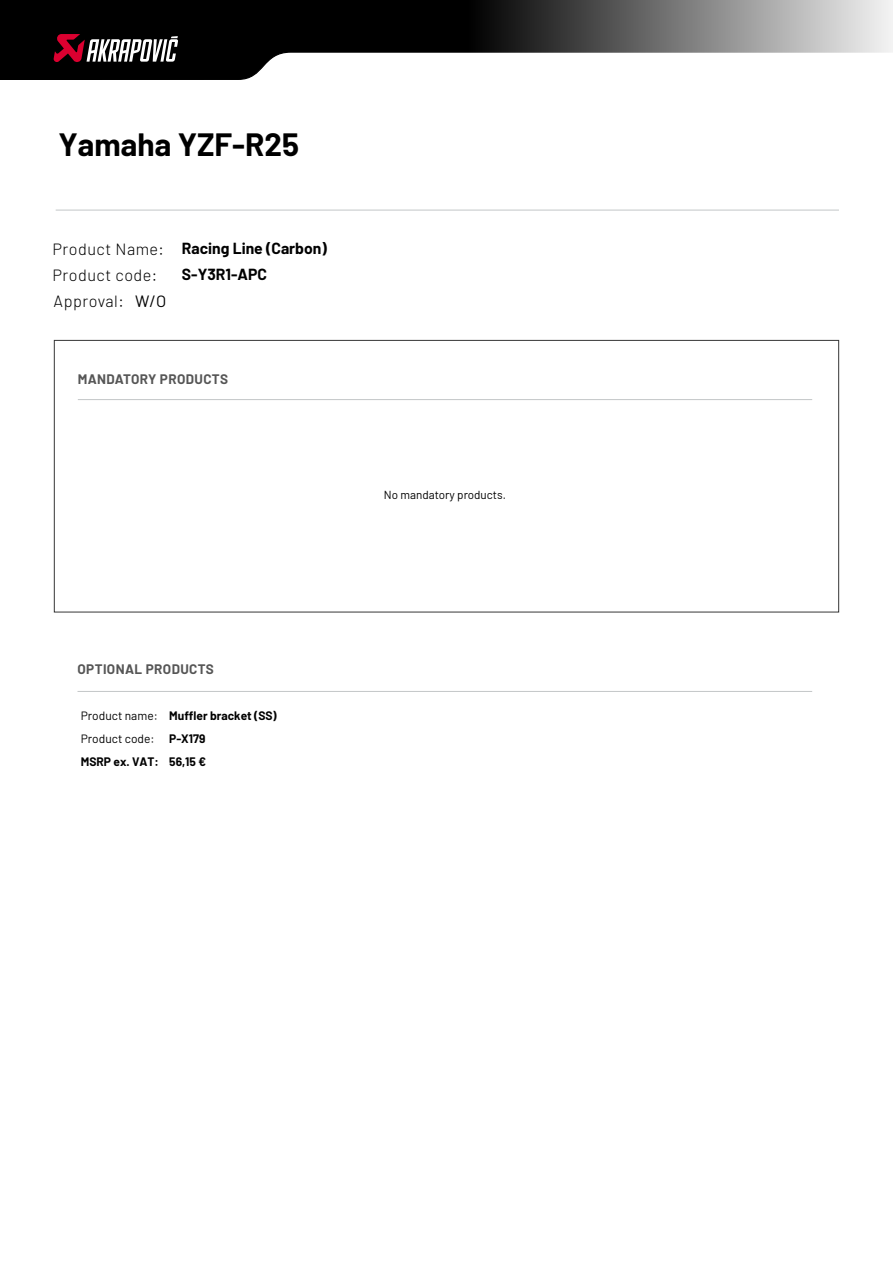
<style>
.page{position:relative;width:893px;height:1263px;background:#fff}
.page>*{position:absolute;margin:0;border:0;box-sizing:border-box;transform-origin:0 0}
.t1{font:700 31.5px "Barlow";color:#000}
.t2{font:16.35px "Barlow";color:#000}
.t3{font:300 16.2px "Barlow";letter-spacing:.03em;color:#000}
.t4{font:700 15.75px/26.2px "Barlow";color:#000}
.t5{font:700 13.5px "Barlow";letter-spacing:.03em;color:#565656}
.t6{font:700 12px/23px "Barlow";color:#000}
.t7{font:12px/23px "Barlow";color:#000}
.t8{font:11.7px "Barlow";color:#000}
</style>
<div class="page">
<svg style="left:0;top:0;width:893px;height:80px"></svg>
<svg style="left:53px;top:34px;width:125px;height:29px"></svg>
<hr style="left:78px;top:399px;width:734px;height:1px;background:#c3c6c7">
<hr style="left:78px;top:691px;width:734px;height:1px;background:#c3c6c7">
<hr style="left:56px;top:210px;width:783px;height:1px;background:#c3c6c7">
<h1 class="t1" style="left:58px;top:125px;width:242px">Yamaha YZF-R25</h1>
<h3 class="t3" style="left:53px;top:237px;width:113px">Product Name:</h3>
<h3 class="t3" style="left:53px;top:263px;width:106px">Product code:</h3>
<h3 class="t3" style="left:54px;top:289px;width:72px">Approval:</h3>
<h2 class="t2" style="left:135px;top:290px;width:33px">W/O</h2>
<h3 class="t4" style="left:182px;top:234px;width:146px">Racing Line (Carbon)<br>S-Y3R1-APC</h3>
<p class="t5" style="left:78px;top:369px;width:152px">MANDATORY PRODUCTS</p>
<p class="t8" style="left:384px;top:487px;width:124px">No mandatory products.</p>
<p class="t5" style="left:77px;top:659px;width:138px">OPTIONAL PRODUCTS</p>
<p class="t7" style="left:81px;top:703px;width:78px">Product name:<br>Product code:</p>
<p class="t6" style="left:81px;top:749px;width:80px">MSRP ex. VAT:</p>
<p class="t6" style="left:169px;top:703px;width:109px">Muffler bracket (SS)<br>P-X179<br>56,15 €</p>
</div>
